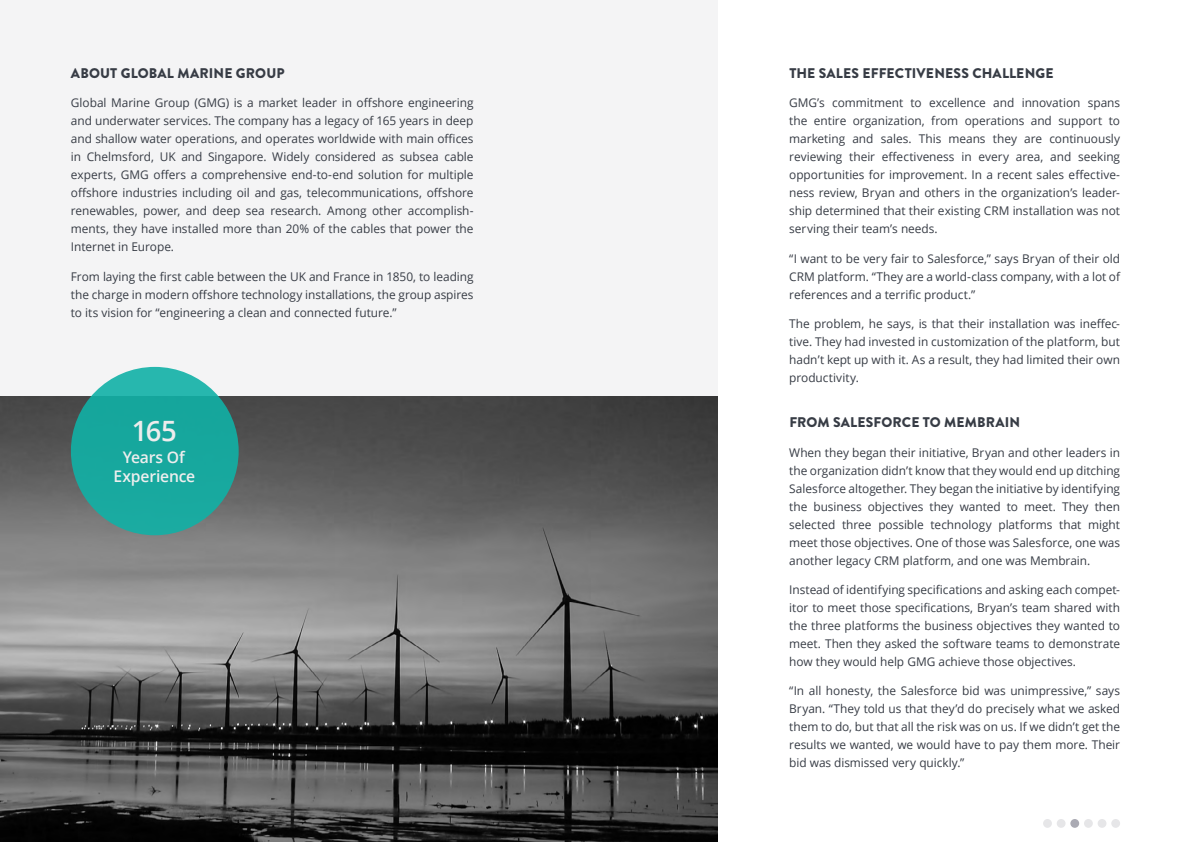
<style>
.page{position:relative;width:1191px;height:842px;background:#fff}
.page>*{position:absolute;margin:0;border:0;box-sizing:border-box;transform-origin:0 0}
.t1{font:600 28px "Open Sans";color:#fff}
.t2{font:600 16px/19.2px "Open Sans";letter-spacing:-.01em;color:#fff;text-align:center}
.t3{font:900 14px "Brandon Grotesque";letter-spacing:.015em;color:#373c45}
.BodyText{font:12px/18px "Open Sans";letter-spacing:-.005em;color:#373c45;text-align:justify}
</style>
<div class="page">
<div style="left:0;top:0;width:717px;height:842px;background:#f4f4f5"></div>
<img style="left:0;top:397px;width:717px;height:445px">
<div style="left:71px;top:367px;width:168px;height:168px;background:linear-gradient(to bottom,#1fafa6,#16a69c);border-radius:50%"></div>
<div style="left:1043px;top:819px;width:9px;height:9px;background:#e6e6e8;border-radius:50%"></div>
<div style="left:1056px;top:819px;width:9px;height:9px;background:#e6e6e8;border-radius:50%"></div>
<div style="left:1070px;top:819px;width:9px;height:9px;background:#aaaab3;border-radius:50%"></div>
<div style="left:1084px;top:819px;width:8px;height:9px;background:#e6e6e8;border-radius:50%"></div>
<div style="left:1111px;top:819px;width:9px;height:9px;background:#e6e6e8;border-radius:50%"></div>
<div style="left:1097px;top:819px;width:9px;height:9px;background:#e6e6e8;border-radius:50%"></div>
<h3 class="t3" style="left:71px;top:63px;width:215px">ABOUT GLOBAL MARINE GROUP</h3>
<p class="BodyText" style="left:71px;top:94px;width:404px">Global Marine Group (GMG) is a market leader in offshore engineering and underwater services. The company has a legacy of 165 years in deep and shallow water operations, and operates worldwide with main offices in Chelmsford, UK and Singapore. Widely considered as subsea cable experts, GMG offers a comprehensive end-to-end solution for multiple offshore industries including oil and gas, telecommunications, offshore renewables, power, and deep sea research. Among other accomplish&shy;ments, they have installed more than 20% of the cables that power the Internet in Europe.</p>
<p class="BodyText" style="left:71px;top:267px;width:404px">From laying the first cable between the UK and France in 1850, to leading the charge in modern offshore technology installations, the group aspires to its vision for “engineering a clean and connected future.”</p>
<h1 class="t1" style="left:132px;top:412px;width:47px">165</h1>
<h2 class="t2" style="left:114px;top:447px;width:83px">Years Of<br>Experience</h2>
<h3 class="t3" style="left:789px;top:63px;width:266px">THE SALES EFFECTIVENESS CHALLENGE</h3>
<p class="BodyText" style="left:789px;top:94px;width:332px">GMG’s commitment to excellence and innovation spans the entire organization, from operations and support to marketing and sales. This means they are continuously reviewing their effectiveness in every area, and seeking opportunities for improvement. In a recent sales effective&shy;ness review, Bryan and others in the organization’s leader&shy;ship determined that their existing CRM installation was not serving their team’s needs.</p>
<p class="BodyText" style="left:789px;top:249px;width:332px">“I want to be very fair to Salesforce,” says Bryan of their old CRM platform. “They are a world-class company, with a lot of references and a terrific product.”</p>
<p class="BodyText" style="left:789px;top:314px;width:332px">The problem, he says, is that their installation was ineffec&shy;tive. They had invested in customization of the platform, but hadn’t kept up with it. As a result, they had limited their own productivity.</p>
<h3 class="t3" style="left:789px;top:413px;width:232px">FROM SALESFORCE TO MEMBRAIN</h3>
<p class="BodyText" style="left:789px;top:443px;width:332px">When they began their initiative, Bryan and other leaders in the organization didn’t know that they would end up ditching Salesforce altogether. They began the initiative by identifying the business objectives they wanted to meet. They then selected three possible technology platforms that might meet those objectives. One of those was Salesforce, one was another legacy CRM platform, and one was Membrain.</p>
<p class="BodyText" style="left:789px;top:580px;width:332px">Instead of identifying specifications and asking each compet&shy;itor to meet those specifications, Bryan’s team shared with the three platforms the business objectives they wanted to meet. Then they asked the software teams to demonstrate how they would help GMG achieve those objectives.</p>
<p class="BodyText" style="left:789px;top:682px;width:332px">“In all honesty, the Salesforce bid was unimpressive,” says Bryan. “They told us that they’d do precisely what we asked them to do, but that all the risk was on us. If we didn’t get the results we wanted, we would have to pay them more. Their bid was dismissed very quickly.”</p>
</div>
